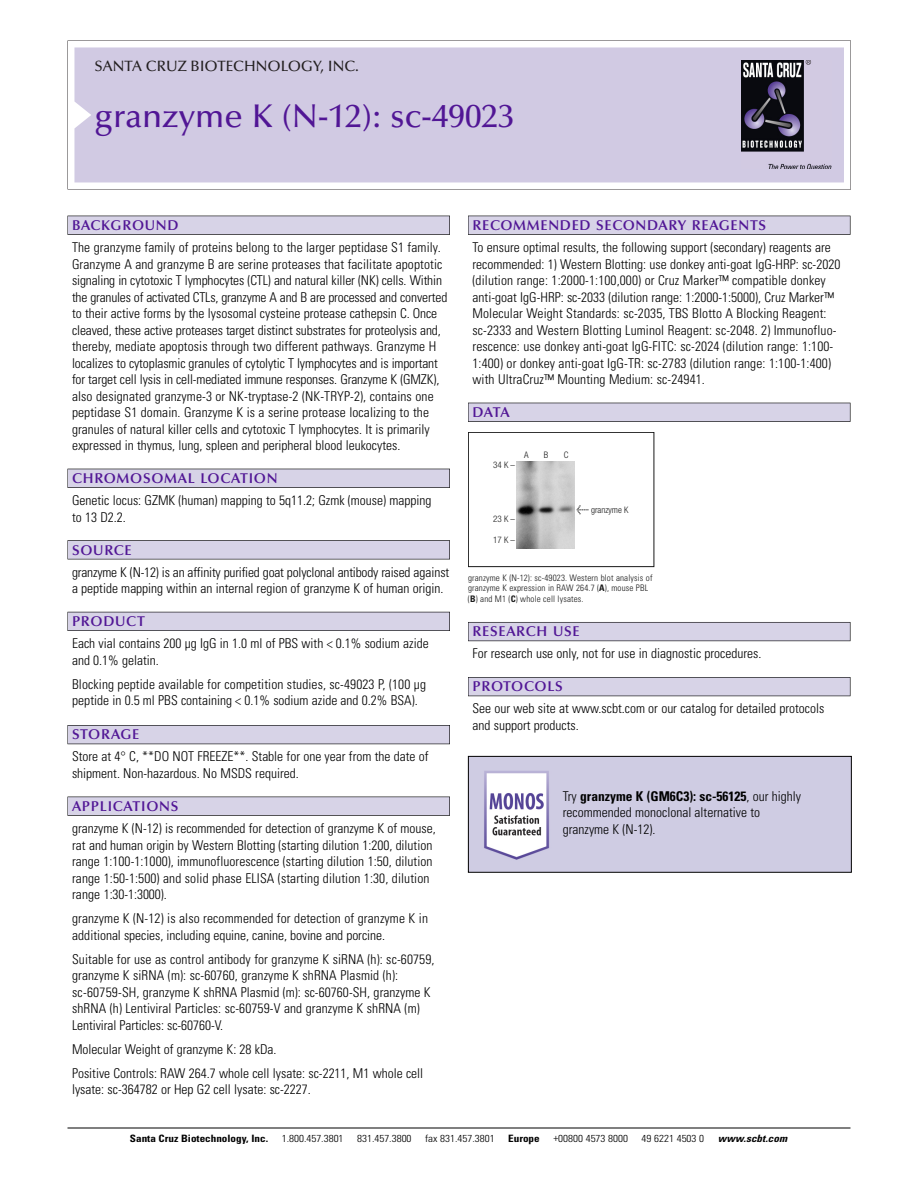
<style>
.page{position:relative;width:918px;height:1188px;background:#fff}
.page>*{position:absolute;margin:0;border:0;box-sizing:border-box;transform-origin:0 0}
.t1{font:500 33px "Optima";color:#511695}
.t2{font:500 15px "Optima";color:#231f20}
.t3{font:600 14.25px "Optima";letter-spacing:.05em;color:#511695}
.t4{font:300 condensed 13.5px/16.5px "Univers";color:#000}
.t5{font:300 condensed 10.2px "Univers";color:#000;scale:1.1 1}
.t6{font:700 condensed 10.2px "Univers";color:#000;scale:1.1 1}
.t7{font:italic 700 condensed 10.2px "Univers";letter-spacing:.005em;color:#000;scale:1.1 1}
.t8{font:9px/10.5px "Univers Condensed Light+KPDAVZ";letter-spacing:.015em;color:#191919}
.t9{font:9px "Helvetica Neue Light Cond+ZIQHLU";color:#191919}
.s1{font-family:"Meta Plus Book Roman+PWKZTW";font-size:10.5px}
.s2{font-family:"Univers Condensed Bold+JUEWFM"}
.s3{font-weight:700}
</style>
<div class="page">
<svg style="left:68px;top:40px;width:783px;height:149px"></svg>
<div style="left:74px;top:47px;width:770px;height:135px;background:#d1cae3"></div>
<img style="left:741px;top:60px;width:90px;height:108px">
<div style="left:68px;top:216px;width:382px;height:19px;background:#525155"></div>
<div style="left:68px;top:216px;width:381px;height:18px;background:#d7d3e7"></div>
<div style="left:68px;top:469px;width:382px;height:19px;background:#515055"></div>
<div style="left:68px;top:469px;width:381px;height:18px;background:#d7d3e7"></div>
<div style="left:68px;top:540px;width:382px;height:19px;background:#545357"></div>
<div style="left:68px;top:541px;width:381px;height:18px;background:#d7d3e7"></div>
<div style="left:68px;top:612px;width:382px;height:19px;background:#54535a"></div>
<div style="left:68px;top:612px;width:381px;height:18px;background:#d7d3e7"></div>
<div style="left:68px;top:725px;width:382px;height:19px;background:#535259"></div>
<div style="left:68px;top:726px;width:381px;height:18px;background:#d7d3e7"></div>
<div style="left:68px;top:797px;width:382px;height:19px;background:#545356"></div>
<div style="left:68px;top:797px;width:381px;height:18px;background:#d7d3e7"></div>
<div style="left:468px;top:216px;width:382px;height:19px;background:#525155"></div>
<div style="left:468px;top:216px;width:382px;height:18px;background:#d7d3e7"></div>
<div style="left:468px;top:403px;width:382px;height:19px;background:#515055"></div>
<div style="left:468px;top:403px;width:382px;height:18px;background:#d7d3e7"></div>
<div style="left:468px;top:622px;width:382px;height:19px;background:#5b5961"></div>
<div style="left:468px;top:623px;width:382px;height:18px;background:#d7d3e7"></div>
<div style="left:468px;top:677px;width:382px;height:19px;background:#535259"></div>
<div style="left:468px;top:678px;width:382px;height:18px;background:#d7d3e7"></div>
<hr style="left:68px;top:1128px;width:782px;height:1px;background:#000">
<div style="left:468px;top:432px;width:186px;height:135px;border:1px solid #191919"></div>
<img style="left:516px;top:461px;width:58px;height:88px">
<img style="left:470px;top:758px;width:380px;height:113px">
<div style="left:468px;top:756px;width:384px;height:117px;border:1px solid #000"></div>
<p class="t2" style="left:94px;top:61px;width:266px">SANTA CRUZ BIOTECHNOLOGY, INC.</p>
<h1 class="t1" style="left:94px;top:103px;width:422px">granzyme K (N-12): sc-49023</h1>
<p class="t3" style="left:72px;top:219px;width:108px">BACKGROUND</p>
<p class="t4" style="left:72px;top:240px;width:377px">The granzyme family of proteins belong to the larger peptidase S1 family.<br>Granzyme A and granzyme B are serine proteases that facilitate apoptotic signaling in cytotoxic T lymphocytes (CTL) and natural killer (NK) cells. Within the granules of activated CTLs, granzyme A and B are processed and converted to their active forms by the lysosomal cysteine protease cathepsin C. Once cleaved, these active proteases target distinct substrates for proteolysis and, thereby, mediate apoptosis through two different pathways. Granzyme H localizes to cytoplasmic granules of cytolytic T lymphocytes and is important for target cell lysis in cell-mediated immune responses. Granzyme K (GMZK), also designated granzyme-3 or NK-tryptase-2 (NK-TRYP-2), contains one peptidase S1 domain. Granzyme K is a serine protease localizing to the granules of natural killer cells and cytotoxic T lymphocytes. It is primarily expressed in thymus, lung, spleen and peripheral blood leukocytes.</p>
<p class="t3" style="left:72px;top:473px;width:207px">CHROMOSOMAL LOCATION</p>
<p class="t4" style="left:72px;top:493px;width:361px">Genetic locus: GZMK (human) mapping to 5q11.2; Gzmk (mouse) mapping to 13 D2.2.</p>
<p class="t3" style="left:72px;top:544px;width:61px">SOURCE</p>
<p class="t4" style="left:72px;top:565px;width:379px">granzyme K (N-12) is an affinity purified goat polyclonal antibody raised against a peptide mapping within an internal region of granzyme K of human origin.</p>
<p class="t3" style="left:72px;top:616px;width:74px">PRODUCT</p>
<p class="t4" style="left:72px;top:636px;width:358px">Each vial contains 200 µg IgG in 1.0 ml of PBS with &lt; 0.1% sodium azide and 0.1% gelatin.</p>
<p class="t4" style="left:72px;top:677px;width:356px">Blocking peptide available for competition studies, sc-49023 P, (100 µg peptide in 0.5 ml PBS containing &lt; 0.1% sodium azide and 0.2% BSA).</p>
<p class="t3" style="left:72px;top:729px;width:69px">STORAGE</p>
<p class="t4" style="left:72px;top:750px;width:358px">Store at 4° C, **DO NOT FREEZE**. Stable for one year from the date of shipment. Non-hazardous. No MSDS required.</p>
<p class="t3" style="left:72px;top:800px;width:108px">APPLICATIONS</p>
<p class="t4" style="left:72px;top:821px;width:365px">granzyme K (N-12) is recommended for detection of granzyme K of mouse, rat and human origin by Western Blotting (starting dilution 1:200, dilution range 1:100-1:1000), immunofluorescence (starting dilution 1:50, dilution range 1:50-1:500) and solid phase ELISA (starting dilution 1:30, dilution range 1:30-1:3000).</p>
<p class="t4" style="left:72px;top:911px;width:357px">granzyme K (N-12) is also recommended for detection of granzyme K in additional species, including equine, canine, bovine and porcine.</p>
<p class="t4" style="left:72px;top:952px;width:364px">Suitable for use as control antibody for granzyme K siRNA (h): sc-60759, granzyme K siRNA (m): sc-60760, granzyme K shRNA Plasmid (h): sc-60759-SH, granzyme K shRNA Plasmid (m): sc-60760-SH, granzyme K shRNA (h) Lentiviral Particles: sc-60759-V and granzyme K shRNA (m)<br>Lentiviral Particles: sc-60760-V.</p>
<p class="t4" style="left:72px;top:1038px;width:353px;line-height:24px">Molecular Weight of granzyme K: 28 kDa.<br>Positive Controls: RAW 264.7 whole cell lysate: sc-2211, M1 whole cell</p>
<p class="t4" style="left:72px;top:1082px;width:240px">lysate: sc-364782 or Hep G2 cell lysate: sc-2227.</p>
<p class="t3" style="left:473px;top:219px;width:295px">RECOMMENDED SECONDARY REAGENTS</p>
<p class="t4" style="left:473px;top:240px;width:369px">To ensure optimal results, the following support (secondary) reagents are recommended: 1) Western Blotting: use donkey anti-goat IgG-HRP: sc-2020 (dilution range: 1:2000-1:100,000) or Cruz Marker™ compatible donkey anti-goat IgG-HRP: sc-2033 (dilution range: 1:2000-1:5000), Cruz Marker™ Molecular Weight Standards: sc-2035, TBS Blotto A Blocking Reagent: sc-2333 and Western Blotting Luminol Reagent: sc-2048. 2) Immunofluo&shy;rescence: use donkey anti-goat IgG-FITC: sc-2024 (dilution range: 1:100- 1:400) or donkey anti-goat IgG-TR: sc-2783 (dilution range: 1:100-1:400) with UltraCruz™ Mounting Medium: sc-24941.</p>
<p class="t3" style="left:473px;top:407px;width:39px">DATA</p>
<p class="t9" style="left:493px;top:461px;width:23px">34K–</p>
<p class="t9" style="left:524px;top:452px;width:6px">A</p>
<p class="t9" style="left:544px;top:452px;width:6px">B</p>
<p class="t9" style="left:564px;top:452px;width:6px">C</p>
<p class="t9" style="left:493px;top:516px;width:23px">23K–</p>
<p class="t9" style="left:493px;top:537px;width:23px">17K–</p>
<p class="t9" style="left:576px;top:507px;width:53px"><span class="s1">&lt;</span> granzyme K</p>
<p class="t8" style="left:468px;top:573px;width:186px">granzyme K (N-12): sc-49023. Western blot analysis of granzyme K expression in RAW 264.7 (<span class="s2">A</span>), mouse PBL (<span class="s2">B</span>) and M1 (<span class="s2">C</span>) whole cell lysates.</p>
<p class="t3" style="left:473px;top:626px;width:109px">RESEARCH USE</p>
<p class="t4" style="left:473px;top:647px;width:290px">For research use only, not for use in diagnostic procedures.</p>
<p class="t3" style="left:473px;top:681px;width:92px">PROTOCOLS</p>
<p class="t4" style="left:473px;top:702px;width:353px">See our web site at www.scbt.com or our catalog for detailed protocols and support products.</p>
<p class="t4" style="left:563px;top:789px;width:240px">Try <span class="s3">granzyme K (GM6C3): sc-56125</span>, our highly recommended monoclonal alternative to granzyme K (N-12).</p>
<p class="t6" style="left:130px;top:1135px;width:127px">Santa Cruz Biotechnology, Inc.</p>
<p class="t5" style="left:282px;top:1135px;width:58px">1.800.457.3801</p>
<p class="t5" style="left:357px;top:1135px;width:51px">831.457.3800</p>
<p class="t5" style="left:425px;top:1135px;width:65px">fax 831.457.3801</p>
<p class="t6" style="left:508px;top:1135px;width:30px">Europe</p>
<p class="t5" style="left:553px;top:1135px;width:69px">+00800 4573 8000</p>
<p class="t5" style="left:642px;top:1135px;width:58px">49 6221 4503 0</p>
<p class="t7" style="left:718px;top:1135px;width:64px">www.scbt.com</p>
</div>
